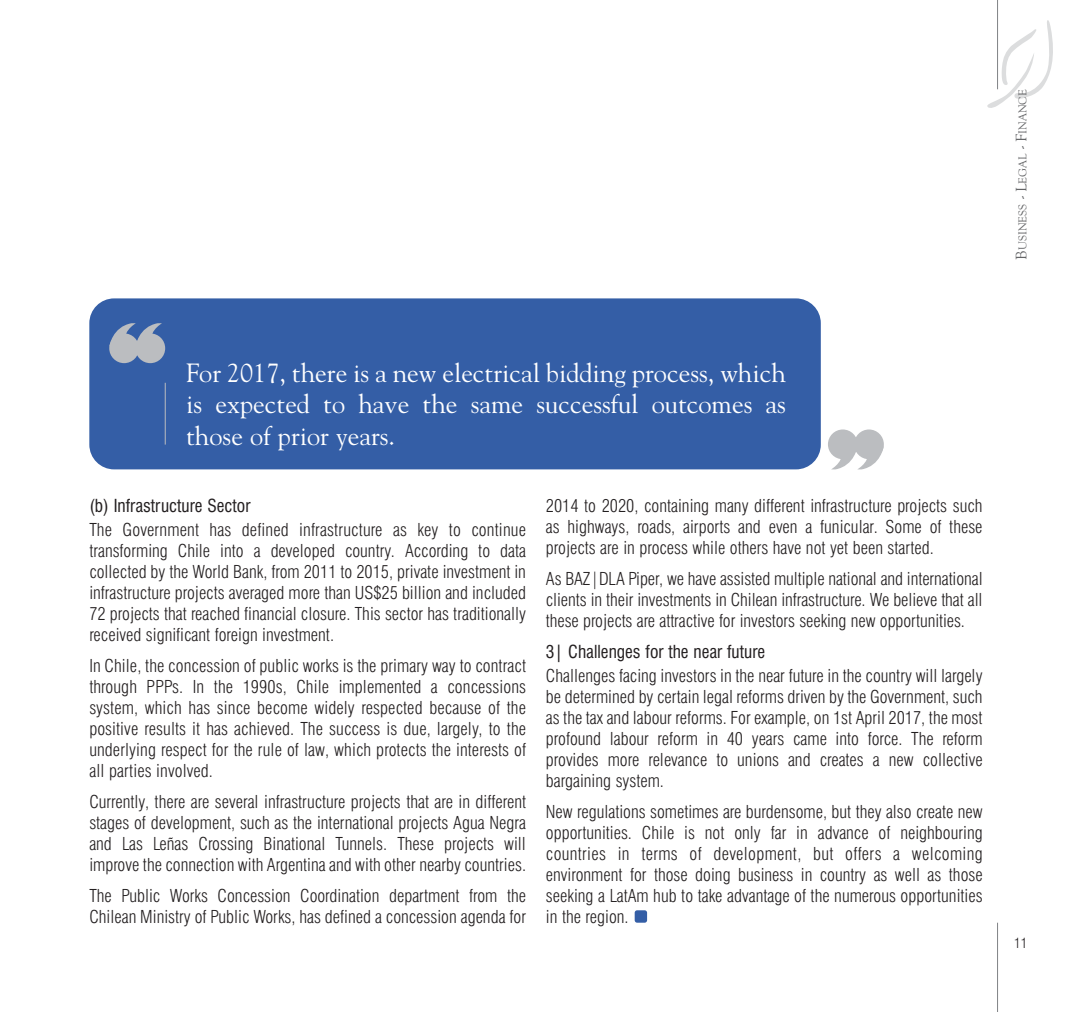
<style>
.page{position:relative;width:1072px;height:1012px;background:#fff}
.page>*{position:absolute;margin:0;border:0;box-sizing:border-box;transform-origin:0 0}
.t1{font:26.25px/31.5px "Goudy";color:#fff;text-align:justify}
.t2{font:300 condensed 17.5px/21px "Swiss 721 BT";color:#231f20;text-align:justify}
.t3{font:condensed 17.5px "Swiss 721 BT";color:#231f20}
.t4{font:300 condensed 14px "Swiss 721 BT";color:#231f20}
.t5{font:11.9px "Goudy Old Style T";color:#636466}
.s1{font-size:15.75px}
</style>
<div class="page">
<svg style="left:987px;top:20px;width:66px;height:88px"></svg>
<hr style="left:997px;top:923px;width:1px;height:89px;background:#808285">
<hr style="left:997px;top:0;width:1px;height:89px;background:#808285">
<div style="left:634px;top:910px;width:13px;height:13px;background:#345ea6;border-radius:2px"></div>
<div style="left:89px;top:298px;width:731px;height:171px;background:#345ea6;border-radius:25px"></div>
<div style="left:109px;top:333px;width:30px;height:30px;background:#bbbdc0;border-radius:50%"></div>
<div style="left:135px;top:333px;width:30px;height:30px;background:#bbbdc0;border-radius:50%"></div>
<svg style="left:109px;top:323px;width:53px;height:23px"></svg>
<div style="left:854px;top:429px;width:29px;height:30px;background:#bbbdc0;border-radius:50%"></div>
<div style="left:828px;top:429px;width:29px;height:30px;background:#bbbdc0;border-radius:50%"></div>
<svg style="left:832px;top:448px;width:51px;height:21px"></svg>
<hr style="left:165px;top:383px;width:1px;height:62px;background:#bbbdc0">
<p class="t5" style="left:1017px;top:260px;width:172px;rotate:-90deg"><span class="s1">B</span>USINESS <span class="s1">- L</span>EGAL <span class="s1">- F</span>INANCE</p>
<h1 class="t1" style="left:186px;top:359px;width:601px">For 2017, there is a new electrical bidding process, which is expected to have the same successful outcomes as those of prior years.</h1>
<p class="t3" style="left:89px;top:499px;width:163px">(b) Infrastructure Sector</p>
<p class="t2" style="left:89px;top:519px;width:438px">The Government has defined infrastructure as key to continue transforming Chile into a developed country. According to data collected by the World Bank, from 2011 to 2015, private investment in infrastructure projects averaged more than US$25 billion and included 72 projects that reached financial closure. This sector has traditionally received significant foreign investment.</p>
<p class="t2" style="left:89px;top:655px;width:438px">In Chile, the concession of public works is the primary way to contract through PPPs. In the 1990s, Chile implemented a concessions system, which has since become widely respected because of the positive results it has achieved. The success is due, largely, to the underlying respect for the rule of law, which protects the interests of all parties involved.</p>
<p class="t2" style="left:89px;top:791px;width:438px">Currently, there are several infrastructure projects that are in different stages of development, such as the international projects Agua Negra and Las Leñas Crossing Binational Tunnels. These projects will improve the connection with Argentina and with other nearby countries.</p>
<p class="t2" style="left:89px;top:885px;width:438px">The Public Works Concession Coordination department from the<br>Chilean Ministry of Public Works, has defined a concession agenda for</p>
<p class="t2" style="left:546px;top:495px;width:438px">2014 to 2020, containing many different infrastructure projects such as highways, roads, airports and even a funicular. Some of these projects are in process while others have not yet been started.</p>
<p class="t2" style="left:546px;top:568px;width:438px">As BAZ|DLA Piper, we have assisted multiple national and international clients in their investments in Chilean infrastructure. We believe that all these projects are attractive for investors seeking new opportunities.</p>
<p class="t3" style="left:546px;top:645px;width:221px">3| Challenges for the near future</p>
<p class="t2" style="left:546px;top:665px;width:438px">Challenges facing investors in the near future in the country will largely be determined by certain legal reforms driven by the Government, such as the tax and labour reforms. For example, on 1st April 2017, the most profound labour reform in 40 years came into force. The reform provides more relevance to unions and creates a new collective bargaining system.</p>
<p class="t2" style="left:546px;top:801px;width:438px">New regulations sometimes are burdensome, but they also create new opportunities. Chile is not only far in advance of neighbouring countries in terms of development, but offers a welcoming environment for those doing business in country as well as those seeking a LatAm hub to take advantage of the numerous opportunities in the region.</p>
<p class="t4" style="left:1014px;top:935px;width:15px">11</p>
</div>
